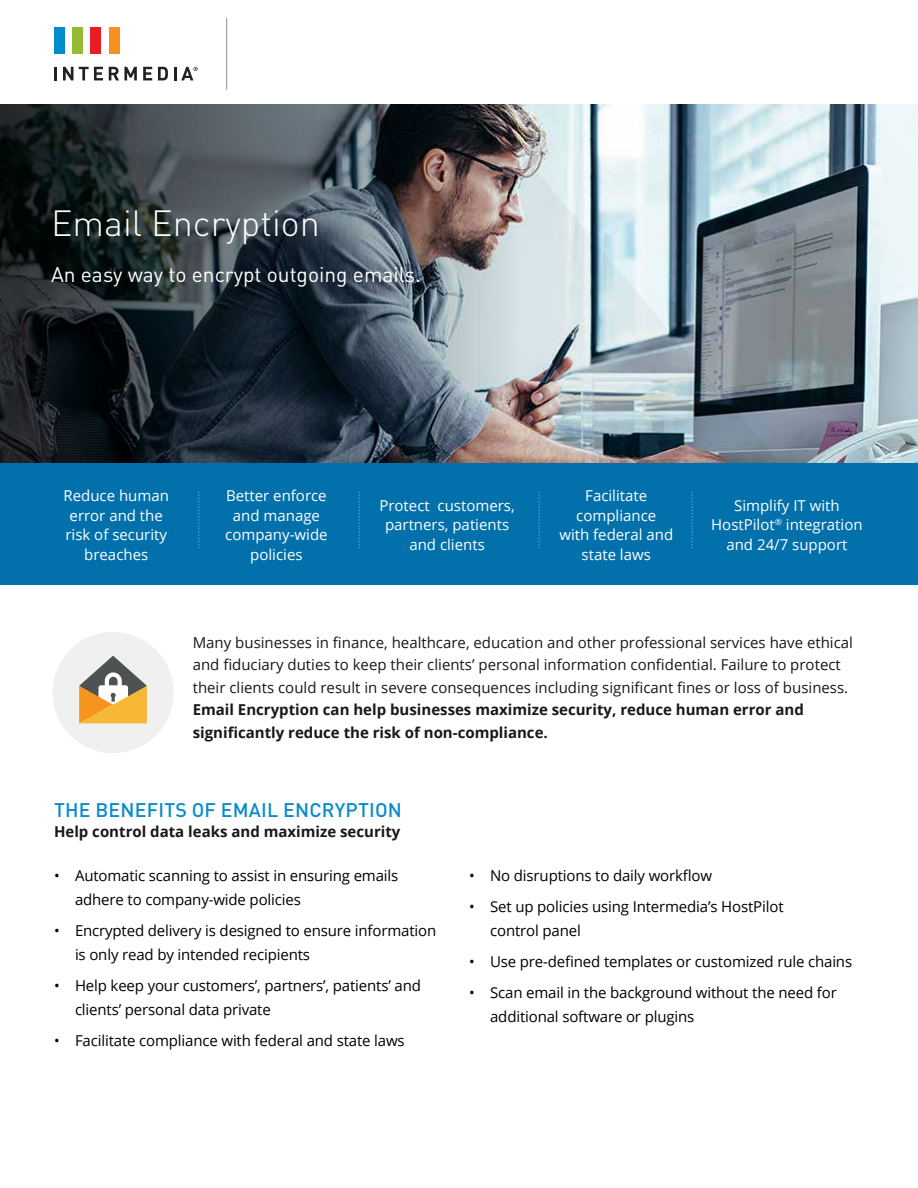
<style>
.page{position:relative;width:918px;height:1188px;background:#fff}
.page>*{position:absolute;margin:0;border:0;box-sizing:border-box;transform-origin:0 0}
.t1{font:300 36px "DINOT";color:#fff}
.t2{font:21px "DINOT";color:#fff}
.t3{font:500 19.5px "DINOT";letter-spacing:.01em;color:#088ccc}
.t4{font:15px/24px "Open Sans";letter-spacing:-.01em;color:#000}
.t5{font:15px/22.5px "Open Sans";color:#191819}
.t6{font:15px/19.5px "Open Sans";color:#fff;text-align:center}
.t7{font:700 15px/22.5px "Open Sans";color:#191819}
</style>
<div class="page">
<img style="left:805px;top:104px;width:113px;height:360px">
<img style="left:0;top:104px;width:805px;height:360px">
<div style="left:0;top:464px;width:918px;height:121px;background:#0270aa"></div>
<svg style="left:198px;top:492px;width:2px;height:56px"></svg>
<svg style="left:358px;top:492px;width:2px;height:56px"></svg>
<svg style="left:692px;top:492px;width:1px;height:56px"></svg>
<svg style="left:538px;top:492px;width:2px;height:56px"></svg>
<div style="left:52px;top:632px;width:122px;height:121px;background:#f0f0f1;border-radius:50%"></div>
<svg style="left:79px;top:656px;width:68px;height:67px"></svg>
<div style="left:109px;top:27px;width:10px;height:26px;background:#f5911f"></div>
<div style="left:54px;top:27px;width:10px;height:26px;background:#008ccc"></div>
<div style="left:72px;top:27px;width:10px;height:26px;background:#96ba33"></div>
<div style="left:91px;top:27px;width:10px;height:26px;background:#ed1c24"></div>
<svg style="left:54px;top:67px;width:3px;height:13px"></svg>
<svg style="left:63px;top:67px;width:10px;height:13px"></svg>
<svg style="left:79px;top:67px;width:24px;height:13px"></svg>
<svg style="left:109px;top:67px;width:28px;height:13px"></svg>
<svg style="left:143px;top:67px;width:9px;height:13px"></svg>
<svg style="left:158px;top:67px;width:10px;height:13px"></svg>
<svg style="left:174px;top:67px;width:24px;height:13px"></svg>
<hr style="left:226px;top:18px;width:1px;height:72px;background:#939291">
<h1 class="t1" style="left:51px;top:201px;width:270px">Email Encryption</h1>
<h2 class="t2" style="left:51px;top:261px;width:372px">An easy way to encrypt outgoing emails.</h2>
<p class="t6" style="left:225px;top:486px;width:104px">Better enforce and manage company-wide policies</p>
<p class="t6" style="left:64px;top:486px;width:107px">Reduce human error and the risk of security breaches</p>
<p class="t6" style="left:379px;top:495px;width:137px">Protect customers, partners, patients and clients</p>
<p class="t6" style="left:711px;top:495px;width:153px">Simplify IT with<br>HostPilot<sup>®</sup> integration and 24/7 support</p>
<p class="t6" style="left:559px;top:486px;width:115px">Facilitate compliance<br>with federal and state laws</p>
<p class="t5" style="left:193px;top:631px;width:662px">Many businesses in finance, healthcare, education and other professional services have ethical and fiduciary duties to keep their clients’ personal information confidential. Failure to protect their clients could result in severe consequences including significant fines or loss of business.</p>
<p class="t7" style="left:193px;top:698px;width:613px">Email Encryption can help businesses maximize security, reduce human error and significantly reduce the risk of non-compliance.</p>
<h3 class="t3" style="left:54px;top:798px;width:349px">THE BENEFITS OF EMAIL ENCRYPTION</h3>
<p class="t7" style="left:54px;top:820px;width:348px">Help control data leaks and maximize security</p>
<p class="t4" style="left:75px;top:864px;width:325px;text-indent:-21px">• Automatic scanning to assist in ensuring emails adhere to company-wide policies</p>
<p class="t4" style="left:75px;top:918px;width:363px;text-indent:-21px">• Encrypted delivery is designed to ensure information is only read by intended recipients</p>
<p class="t4" style="left:75px;top:973px;width:348px;text-indent:-21px">• Help keep your customers’, partners’, patients’ and clients’ personal data private</p>
<p class="t4" style="left:54px;top:1028px;width:352px">• Facilitate compliance with federal and state laws</p>
<p class="t4" style="left:469px;top:864px;width:245px">• No disruptions to daily workflow</p>
<p class="t4" style="left:490px;top:894px;width:295px;text-indent:-21px">• Set up policies using Intermedia’s HostPilot control panel</p>
<p class="t4" style="left:469px;top:949px;width:385px">• Use pre-defined templates or customized rule chains</p>
<p class="t4" style="left:490px;top:980px;width:348px;text-indent:-21px">• Scan email in the background without the need for additional software or plugins</p>
</div>
